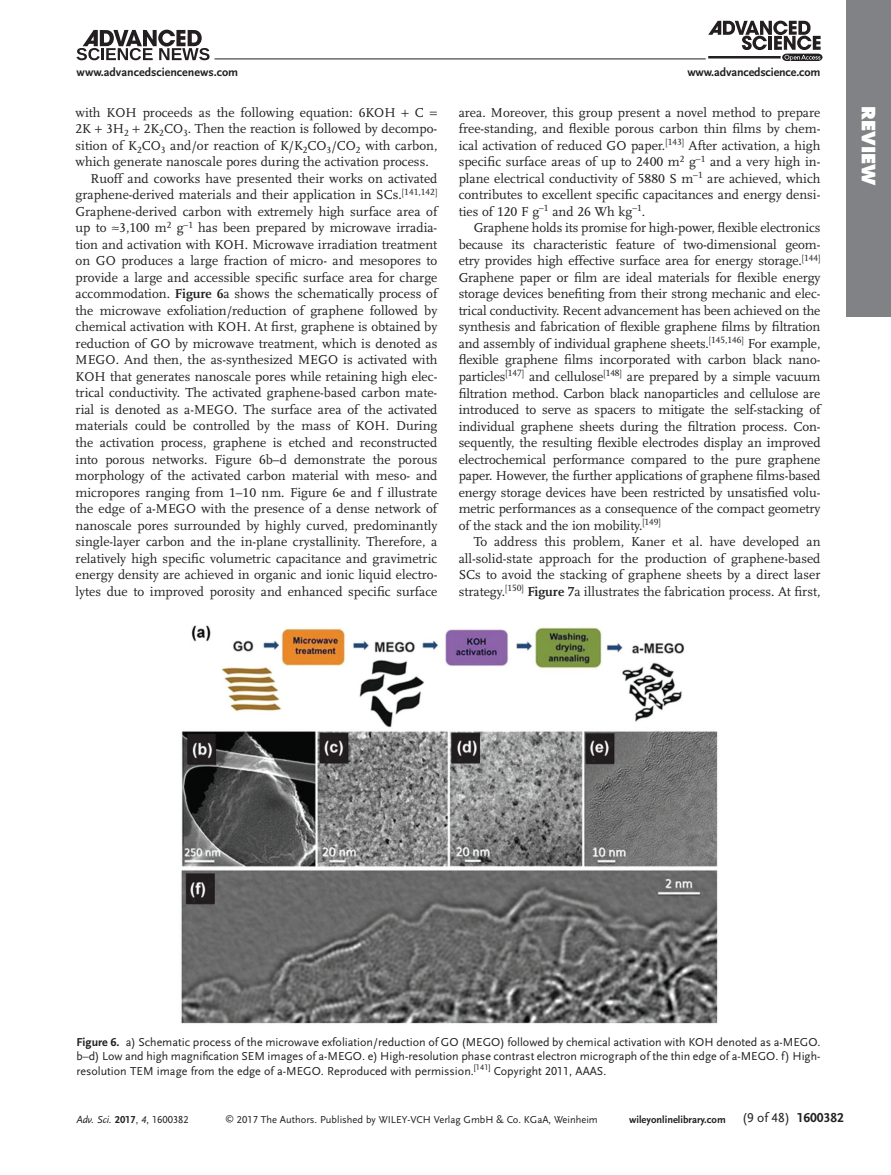
<style>
.page{position:relative;width:891px;height:1175px;background:#fff}
.page>*{position:absolute;margin:0;border:0;box-sizing:border-box;transform-origin:0 0}
.t1{font:800 18px "Futura";letter-spacing:.005em;color:#fff}
.t2{font:13.5px/16.5px "Scala LF";color:#231f20;text-align:justify}
.t3{font:12px/14.2px "Scala Sans LF";color:#231f20;text-align:justify}
.t4{font:700 12px "Scala Sans LF";color:#231f20}
.t5{font:10.5px "Scala Sans LF";color:#231f20}
.t6{font:700 10.5px "Scala Sans LF";color:#231f20}
.t7{font:italic 10.5px "Scala Sans LF";color:#231f20}
.s1{font-weight:700}
.s2{font-weight:700;font-style:normal}
.s3{font-style:normal}
.s4{font-size:9px}
.s5{font-weight:400;font-size:13.5px}
.s6{font-size:13.5px}
</style>
<div class="page">
<div style="left:846px;top:0;width:45px;height:317px;background:#808285"></div>
<svg style="left:708px;top:21px;width:115px;height:40px"></svg>
<hr style="left:215px;top:59px;width:491px;height:1px;background:#231f20">
<svg style="left:77px;top:30px;width:133px;height:30px"></svg>
<img style="left:181px;top:625px;width:537px;height:399px">
<p class="t4" style="left:77px;top:65px;width:163px">www.advancedsciencenews.com</p>
<p class="t2" style="left:76px;top:104px;width:322px">with KOH proceeds as the following equation: 6KOH</p>
<p class="t2" style="left:415px;top:104px;width:11px">C</p>
<p class="t2" style="left:76px;top:121px;width:363px">2K 3H<sub>2</sub> 2K<sub>2</sub>CO<sub>3</sub>. Then the reaction is followed by decompo-</p>
<p class="t2" style="left:76px;top:137px;width:363px">sition of K<sub>2</sub>CO<sub>3</sub> and/or reaction of K/K<sub>2</sub>CO<sub>3</sub>/CO<sub>2</sub> with carbon,</p>
<p class="t2" style="left:76px;top:154px;width:355px">which generate nanoscale pores during the activation process.</p>
<p class="t2" style="left:91px;top:170px;width:348px">Ruoff and coworks have presented their works on activated</p>
<p class="t2" style="left:76px;top:187px;width:363px">graphene-derived materials and their application in SCs.<sup>[141,142]</sup></p>
<p class="t2" style="left:76px;top:203px;width:363px">Graphene-derived carbon with extremely high surface area of</p>
<p class="t2" style="left:76px;top:220px;width:363px">up to ≈3,100 m<sup>2</sup> g<sup>–1</sup> has been prepared by microwave irradia-</p>
<p class="t2" style="left:76px;top:236px;width:363px">tion and activation with KOH. Microwave irradiation treatment</p>
<p class="t2" style="left:76px;top:253px;width:363px">on GO produces a large fraction of micro- and mesopores to</p>
<p class="t2" style="left:76px;top:269px;width:363px">provide a large and accessible specific surface area for charge</p>
<p class="t2" style="left:76px;top:286px;width:363px">accommodation. <span class="s1">Figure 6</span>a shows the schematically process of</p>
<p class="t2" style="left:76px;top:302px;width:363px">the microwave exfoliation/reduction of graphene followed by</p>
<p class="t2" style="left:76px;top:319px;width:363px">chemical activation with KOH. At first, graphene is obtained by</p>
<p class="t2" style="left:76px;top:335px;width:363px">reduction of GO by microwave treatment, which is denoted as</p>
<p class="t2" style="left:76px;top:352px;width:363px">MEGO. And then, the as-synthesized MEGO is activated with</p>
<p class="t2" style="left:76px;top:368px;width:363px">KOH that generates nanoscale pores while retaining high elec-</p>
<p class="t2" style="left:76px;top:385px;width:363px">trical conductivity. The activated graphene-based carbon mate-</p>
<p class="t2" style="left:76px;top:401px;width:363px">rial is denoted as a-MEGO. The surface area of the activated</p>
<p class="t2" style="left:76px;top:418px;width:363px">materials could be controlled by the mass of KOH. During</p>
<p class="t2" style="left:76px;top:434px;width:363px">the activation process, graphene is etched and reconstructed</p>
<p class="t2" style="left:76px;top:451px;width:363px">into porous networks. Figure 6b–d demonstrate the porous</p>
<p class="t2" style="left:76px;top:467px;width:363px">morphology of the activated carbon material with meso- and</p>
<p class="t2" style="left:76px;top:484px;width:363px">micropores ranging from 1–10 nm. Figure 6e and f illustrate</p>
<p class="t2" style="left:76px;top:500px;width:363px">the edge of a-MEGO with the presence of a dense network of</p>
<p class="t2" style="left:76px;top:517px;width:363px">nanoscale pores surrounded by highly curved, predominantly</p>
<p class="t2" style="left:76px;top:533px;width:363px">single-layer carbon and the in-plane crystallinity. Therefore, a</p>
<p class="t2" style="left:76px;top:550px;width:363px">relatively high specific volumetric capacitance and gravimetric</p>
<p class="t2" style="left:76px;top:566px;width:363px">energy density are achieved in organic and ionic liquid electro-</p>
<p class="t2" style="left:76px;top:583px;width:363px">lytes due to improved porosity and enhanced specific surface</p>
<p class="t4" style="left:687px;top:65px;width:135px">www.advancedscience.com</p>
<p class="t2" style="left:459px;top:104px;width:363px">area. Moreover, this group present a novel method to prepare free-standing, and flexible porous carbon thin films by chem&shy;ical activation of reduced GO paper.<sup>[143]</sup> After activation, a high specific surface areas of up to 2400 m<sup>2</sup> g<sup>–1</sup> and a very high in&shy;plane electrical conductivity of 5880 S m<sup>–1</sup> are achieved, which contributes to excellent specific capacitances and energy densi&shy;ties of 120 F g<sup>–1</sup> and 26 Wh kg<sup>–1</sup>.</p>
<p class="t2" style="left:459px;top:220px;width:363px;text-indent:15px">Graphene holds its promise for high-power, flexible electronics because its characteristic feature of two-dimensional geom&shy;etry provides high effective surface area for energy storage.<sup>[144] </sup>Graphene paper or film are ideal materials for flexible energy storage devices benefiting from their strong mechanic and elec&shy;trical conductivity. Recent advancement has been achieved on the synthesis and fabrication of flexible graphene films by filtration and assembly of individual graphene sheets.<sup>[145,146]</sup> For example, flexible graphene films incorporated with carbon black nano&shy;particles<sup>[147]</sup> and cellulose<sup>[148]</sup> are prepared by a simple vacuum filtration method. Carbon black nanoparticles and cellulose are introduced to serve as spacers to mitigate the self-stacking of individual graphene sheets during the filtration process. Con&shy;sequently, the resulting flexible electrodes display an improved electrochemical performance compared to the pure graphene paper. However, the further applications of graphene films-based energy storage devices have been restricted by unsatisfied volu&shy;metric performances as a consequence of the compact geometry of the stack and the ion mobility.<sup>[149]</sup></p>
<p class="t2" style="left:459px;top:533px;width:363px;text-indent:15px">To address this problem, Kaner et al. have developed an all-solid-state approach for the production of graphene-based SCs to avoid the stacking of graphene sheets by a direct laser strategy.<sup>[150]</sup> <span class="s1">Figure 7</span>a illustrates the fabrication process. At first,</p>
<h1 class="t1" style="left:880px;top:106px;width:81px;rotate:90deg">Review</h1>
<p class="t3" style="left:76px;top:1035px;width:746px"><span class="s1">Figure 6.</span> a) Schematic process of the microwave exfoliation/reduction of GO (MEGO) followed by chemical activation with KOH denoted as a-MEGO. b–d) Low and high magnification SEM images of a-MEGO. e) High-resolution phase contrast electron micrograph of the thin edge of a-MEGO. f) High&shy;resolution TEM image from the edge of a-MEGO. Reproduced with permission.<sup>[141]</sup> Copyright 2011, AAAS.</p>
<p class="t7" style="left:77px;top:1113px;width:114px">Adv. Sci. <span class="s2">2017</span><span class="s3">,</span> 4<span class="s3">, 1600382</span></p>
<p class="t5" style="left:225px;top:1113px;width:374px"><span class="s4">©</span> 2017 The Authors. Published by WILEY-VCH Verlag GmbH &amp; Co. KGaA, Weinheim</p>
<p class="t6" style="left:629px;top:1113px;width:216px">wileyonlinelibrary.com <span class="s5">(9 of 48)</span> <span class="s6">1600382</span></p>
</div>
